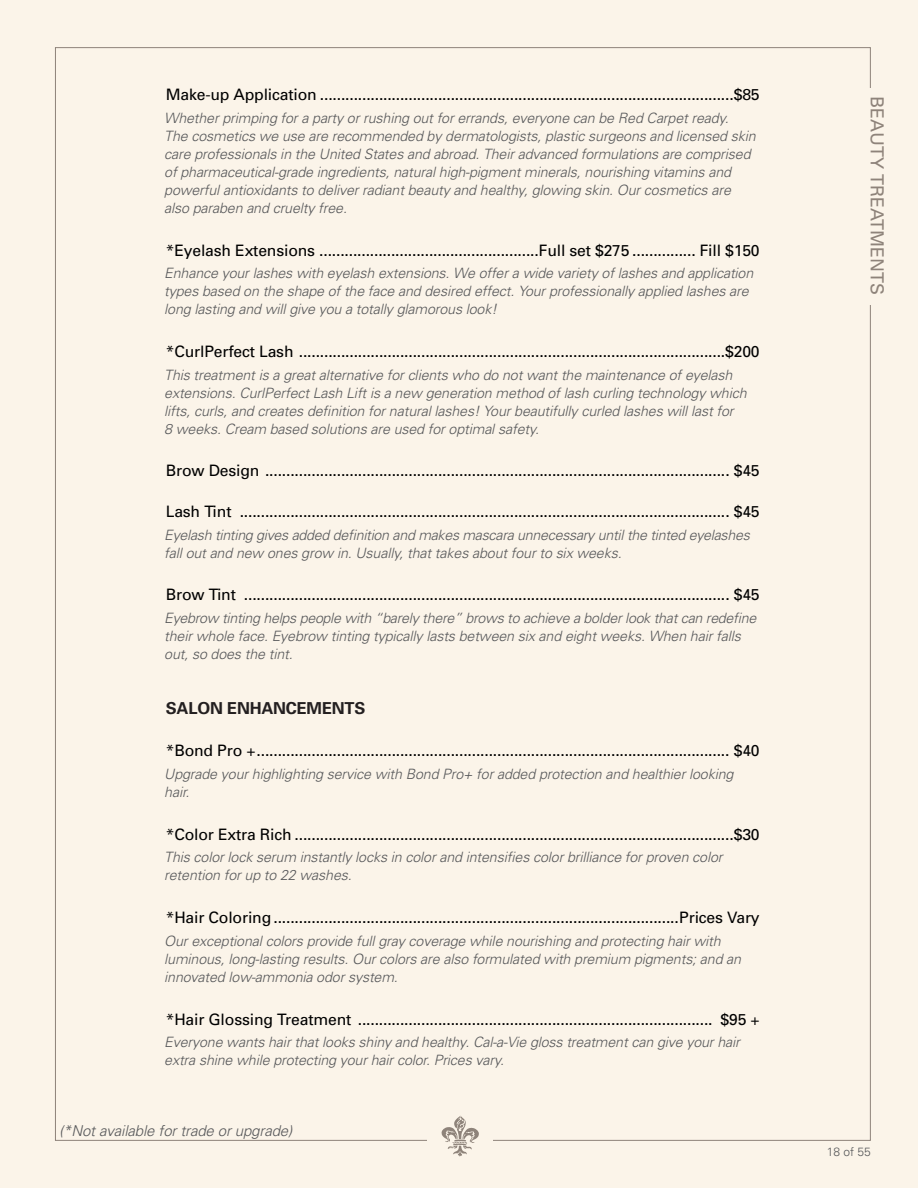
<style>
.page{position:relative;width:918px;height:1188px;background:#fbf4e9}
.page>*{position:absolute;margin:0;border:0;box-sizing:border-box;transform-origin:0 0}
.Side_Title{font:18px "Univers";color:#8e837a}
._1_Title{font:700 16.5px "Univers";letter-spacing:-.01em;color:#231f20}
.Price_Central_TAB{font:15.75px "Univers";letter-spacing:-.01em;color:#000}
.Not_available{font:italic 300 15px "Univers";letter-spacing:-.01em;color:#57585a}
.SubPrice_Description{font:italic 300 14.25px/18px "Univers";letter-spacing:-.01em;color:#57585a}
.t1{font:300 12px "Univers";color:#57585a}
</style>
<div class="page">
<svg style="left:441px;top:1115px;width:38px;height:42px"></svg>
<p class="Price_Central_TAB" style="left:166px;top:85px;width:596px">Make-up Application ..................................................................................................$85</p>
<p class="SubPrice_Description" style="left:164px;top:109px;width:593px">Whether primping for a party or rushing out for errands, everyone can be Red Carpet ready.<br>The cosmetics we use are recommended by dermatologists, plastic surgeons and licensed skin care professionals in the United States and abroad. Their advanced formulations are comprised of pharmaceutical-grade ingredients, natural high-pigment minerals, nourishing vitamins and powerful antioxidants to deliver radiant beauty and healthy, glowing skin. Our cosmetics are also paraben and cruelty free.</p>
<p class="Price_Central_TAB" style="left:166px;top:240px;width:596px">*Eyelash Extensions ....................................................Full set $275 ............... Fill $150</p>
<p class="SubPrice_Description" style="left:164px;top:264px;width:591px">Enhance your lashes with eyelash extensions. We offer a wide variety of lashes and application types based on the shape of the face and desired effect. Your professionally applied lashes are long lasting and will give you a totally glamorous look!</p>
<p class="Price_Central_TAB" style="left:166px;top:342px;width:596px">*CurlPerfect Lash .....................................................................................................$200</p>
<p class="SubPrice_Description" style="left:164px;top:365px;width:584px">This treatment is a great alternative for clients who do not want the maintenance of eyelash extensions. CurlPerfect Lash Lift is a new generation method of lash curling technology which lifts, curls, and creates definition for natural lashes! Your beautifully curled lashes will last for<br>8 weeks. Cream based solutions are used for optimal safety.</p>
<p class="Price_Central_TAB" style="left:166px;top:461px;width:596px">Brow Design .............................................................................................................. $45</p>
<p class="Price_Central_TAB" style="left:166px;top:502px;width:596px">Lash Tint .................................................................................................................... $45</p>
<p class="SubPrice_Description" style="left:164px;top:525px;width:587px">Eyelash tinting gives added definition and makes mascara unnecessary until the tinted eyelashes fall out and new ones grow in. Usually, that takes about four to six weeks.</p>
<p class="Price_Central_TAB" style="left:166px;top:585px;width:596px">Brow Tint ................................................................................................................... $45</p>
<p class="SubPrice_Description" style="left:164px;top:609px;width:594px">Eyebrow tinting helps people with “barely there” brows to achieve a bolder look that can redefine their whole face. Eyebrow tinting typically lasts between six and eight weeks. When hair falls out, so does the tint.</p>
<p class="_1_Title" style="left:166px;top:697px;width:201px">SALON ENHANCEMENTS</p>
<p class="Price_Central_TAB" style="left:166px;top:741px;width:596px">*Bond Pro +................................................................................................................ $40</p>
<p class="SubPrice_Description" style="left:164px;top:765px;width:571px">Upgrade your highlighting service with Bond Pro+ for added protection and healthier looking hair.</p>
<p class="Price_Central_TAB" style="left:166px;top:824px;width:596px">*Color Extra Rich ........................................................................................................$30</p>
<p class="SubPrice_Description" style="left:164px;top:848px;width:560px">This color lock serum instantly locks in color and intensifies color brilliance for proven color retention for up to 22 washes.</p>
<p class="Price_Central_TAB" style="left:166px;top:908px;width:596px">*Hair Coloring................................................................................................Prices Vary</p>
<p class="SubPrice_Description" style="left:164px;top:931px;width:578px">Our exceptional colors provide full gray coverage while nourishing and protecting hair with luminous, long-lasting results. Our colors are also formulated with premium pigments; and an innovated low-ammonia odor system.</p>
<p class="Price_Central_TAB" style="left:166px;top:1009px;width:596px">*Hair Glossing Treatment .................................................................................... $95 +</p>
<p class="SubPrice_Description" style="left:164px;top:1033px;width:577px">Everyone wants hair that looks shiny and healthy. Cal-a-Vie gloss treatment can give your hair extra shine while protecting your hair color. Prices vary.</p>
<p class="Not_available" style="left:59px;top:1122px;width:234px">(*Not available for trade or upgrade)</p>
<p class="Side_Title" style="left:888px;top:96px;width:201px;rotate:90deg">BEAUTY TREATMENTS</p>
<p class="t1" style="left:827px;top:1145px;width:46px">18 of 55</p>
</div>
